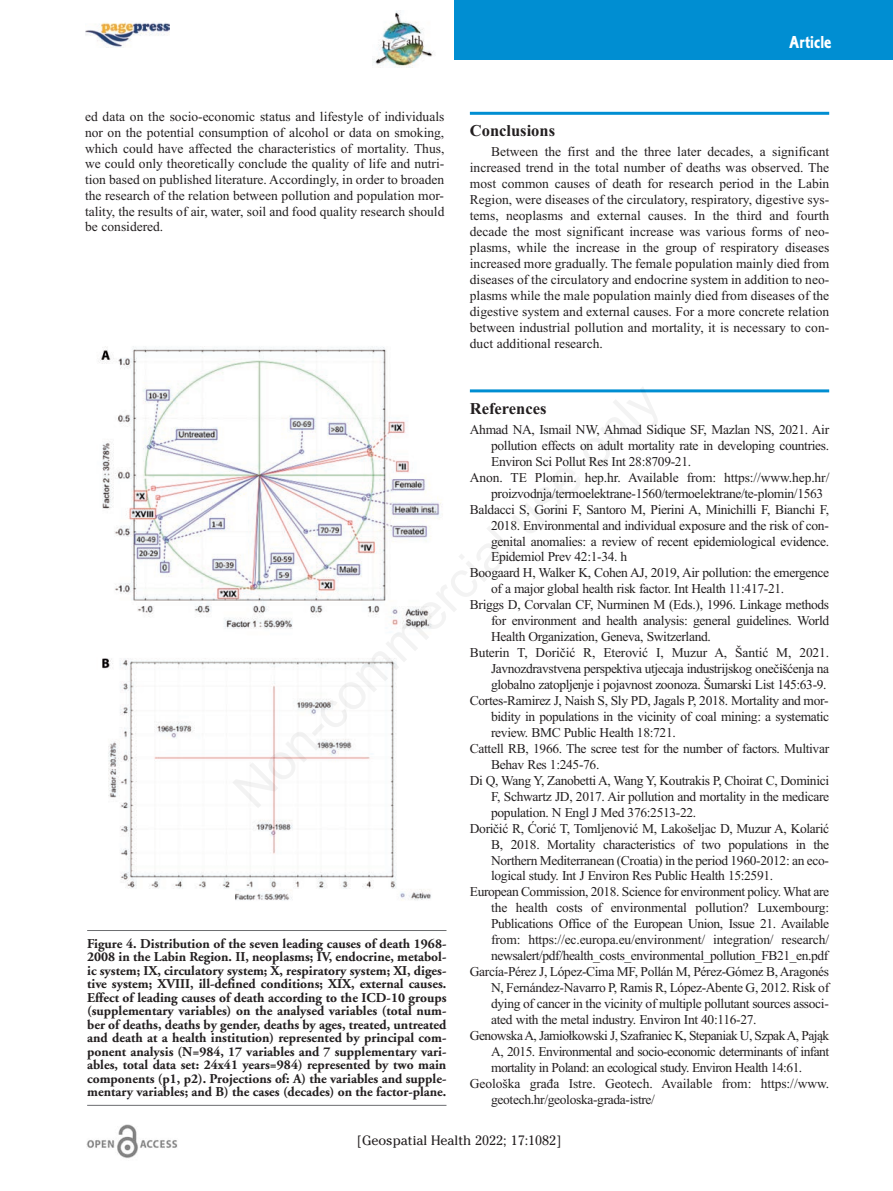
<style>
.page{position:relative;width:893px;height:1191px;background:#fff}
.page>*{position:absolute;margin:0;border:0;box-sizing:border-box;transform-origin:0 0}
.t1{font:18px "Corinthian Bold Condensed Plain";color:#fff}
.t2{font:700 16.5px "Times New Roman";color:#231f20}
.t3{font:13.5px/15.9px "Times New Roman";letter-spacing:-.025em;color:#231f20;text-align:justify}
.t4{font:700 13.5px/13.5px "Adobe Garamond";color:#231f20;text-align:justify}
.t5{font:13.5px "Times New Roman";letter-spacing:-.005em;color:#231f20}
.t6{font:13.5px "Cheltenham";color:#231f20}
</style>
<div class="page">
<div style="left:454px;top:0;width:439px;height:60px;background:#008ed2"></div>
<img style="left:373px;top:11px;width:60px;height:57px">
<hr style="left:470px;top:112px;width:359px;height:3px;background:#008ed2">
<hr style="left:470px;top:389px;width:359px;height:3px;background:#008ed2">
<img style="left:86px;top:1124px;width:92px;height:35px">
<img style="left:85px;top:22px;width:84px;height:25px">
<img style="left:99px;top:346px;width:342px;height:555px">
<hr style="left:87px;top:930px;width:359px;height:1px;background:#6c6d70">
<hr style="left:87px;top:1105px;width:359px;height:1px;background:#6c6d70">
<p class="t3" style="left:85px;top:109px;width:361px">ed data on the socio-economic status and lifestyle of individuals nor on the potential consumption of alcohol or data on smoking, which could have affected the characteristics of mortality. Thus, we could only theoretically conclude the quality of life and nutri&shy;tion based on published literature. Accordingly, in order to broaden the research of the relation between pollution and population mor&shy;tality, the results of air, water, soil and food quality research should be considered.</p>
<h1 class="t1" style="left:789px;top:36px;width:44px">Article</h1>
<p class="t2" style="left:470px;top:121px;width:87px">Conclusions</p>
<p class="t3" style="left:470px;top:144px;width:361px;text-indent:21px">Between the first and the three later decades, a significant increased trend in the total number of deaths was observed. The most common causes of death for research period in the Labin Region, were diseases of the circulatory, respiratory, digestive sys&shy;tems, neoplasms and external causes. In the third and fourth decade the most significant increase was various forms of neo&shy;plasms, while the increase in the group of respiratory diseases increased more gradually. The female population mainly died from diseases of the circulatory and endocrine system in addition to neo&shy;plasms while the male population mainly died from diseases of the digestive system and external causes. For a more concrete relation between industrial pollution and mortality, it is necessary to con&shy;duct additional research.</p>
<p class="t2" style="left:470px;top:398px;width:78px">References</p>
<p class="t3" style="left:470px;top:421px;width:361px">Ahmad NA, Ismail NW, Ahmad Sidique SF, Mazlan NS, 2021. Air</p>
<p class="t3" style="left:491px;top:437px;width:340px">pollution effects on adult mortality rate in developing countries.</p>
<p class="t3" style="left:491px;top:453px;width:201px">Environ Sci Pollut Res Int 28:8709-21.</p>
<p class="t3" style="left:470px;top:469px;width:361px">Anon. TE Plomin. hep.hr. Available from: https://www.hep.hr/</p>
<p class="t3" style="left:491px;top:485px;width:334px">proizvodnja/termoelektrane-1560/termoelektrane/te-plomin/1563</p>
<p class="t3" style="left:470px;top:501px;width:361px">Baldacci S, Gorini F, Santoro M, Pierini A, Minichilli F, Bianchi F,</p>
<p class="t3" style="left:491px;top:517px;width:339px">2018. Environmental and individual exposure and the risk of con-</p>
<p class="t3" style="left:491px;top:533px;width:340px">genital anomalies: a review of recent epidemiological evidence.</p>
<p class="t3" style="left:491px;top:549px;width:138px">Epidemiol Prev 42:1-34. h</p>
<p class="t3" style="left:470px;top:565px;width:361px">Boogaard H, Walker K, Cohen AJ, 2019, Air pollution: the emergence</p>
<p class="t3" style="left:491px;top:581px;width:295px">of a major global health risk factor. Int Health 11:417-21.</p>
<p class="t3" style="left:470px;top:596px;width:361px">Briggs D, Corvalan CF, Nurminen M (Eds.), 1996. Linkage methods</p>
<p class="t3" style="left:491px;top:612px;width:340px">for environment and health analysis: general guidelines. World</p>
<p class="t3" style="left:491px;top:628px;width:221px">Health Organization, Geneva, Switzerland.</p>
<p class="t3" style="left:470px;top:644px;width:361px">Buterin T, Doričić R, Eterović I, Muzur A, Šantić M, 2021.</p>
<p class="t3" style="left:491px;top:660px;width:340px">Javnozdravstvena perspektiva utjecaja industrijskog onečišćenja na</p>
<p class="t3" style="left:491px;top:676px;width:337px">globalno zatopljenje i pojavnost zoonoza. Šumarski List 145:63-9.</p>
<p class="t3" style="left:470px;top:692px;width:360px">Cortes-Ramirez J, Naish S, Sly PD, Jagals P, 2018. Mortality and mor-</p>
<p class="t3" style="left:491px;top:708px;width:340px">bidity in populations in the vicinity of coal mining: a systematic</p>
<p class="t3" style="left:491px;top:724px;width:186px">review. BMC Public Health 18:721.</p>
<p class="t3" style="left:470px;top:740px;width:361px">Cattell RB, 1966. The scree test for the number of factors. Multivar</p>
<p class="t3" style="left:491px;top:756px;width:110px">Behav Res 1:245-76.</p>
<p class="t3" style="left:470px;top:772px;width:361px">Di Q, Wang Y, Zanobetti A, Wang Y, Koutrakis P, Choirat C, Dominici</p>
<p class="t3" style="left:491px;top:788px;width:340px">F, Schwartz JD, 2017. Air pollution and mortality in the medicare</p>
<p class="t3" style="left:491px;top:804px;width:207px">population. N Engl J Med 376:2513-22.</p>
<p class="t3" style="left:470px;top:820px;width:361px">Doričić R, Ćorić T, Tomljenović M, Lakošeljac D, Muzur A, Kolarić</p>
<p class="t3" style="left:491px;top:836px;width:340px">B, 2018. Mortality characteristics of two populations in the</p>
<p class="t3" style="left:491px;top:852px;width:339px">Northern Mediterranean (Croatia) in the period 1960-2012: an eco-</p>
<p class="t3" style="left:491px;top:868px;width:284px">logical study. Int J Environ Res Public Health 15:2591.</p>
<p class="t3" style="left:470px;top:883px;width:361px">European Commission, 2018. Science for environment policy. What are</p>
<p class="t3" style="left:491px;top:899px;width:340px">the health costs of environmental pollution? Luxembourg:</p>
<p class="t3" style="left:491px;top:915px;width:340px">Publications Office of the European Union, Issue 21. Available</p>
<p class="t3" style="left:491px;top:931px;width:339px">from: https://ec.europa.eu/environment/ integration/ research/</p>
<p class="t3" style="left:491px;top:947px;width:339px">newsalert/pdf/health_costs_environmental_pollution_FB21_en.pdf</p>
<p class="t3" style="left:470px;top:963px;width:361px">García-Pérez J, López-Cima MF, Pollán M, Pérez-Gómez B, Aragonés</p>
<p class="t3" style="left:491px;top:979px;width:340px">N, Fernández-Navarro P, Ramis R, López-Abente G, 2012. Risk of</p>
<p class="t3" style="left:491px;top:995px;width:339px">dying of cancer in the vicinity of multiple pollutant sources associ-</p>
<p class="t3" style="left:491px;top:1011px;width:267px">ated with the metal industry. Environ Int 40:116-27.</p>
<p class="t3" style="left:470px;top:1027px;width:361px">Genowska A, Jamiołkowski J, Szafraniec K, Stepaniak U, Szpak A, Pająk</p>
<p class="t3" style="left:491px;top:1043px;width:340px">A, 2015. Environmental and socio-economic determinants of infant</p>
<p class="t3" style="left:491px;top:1059px;width:313px">mortality in Poland: an ecological study. Environ Health 14:61.</p>
<p class="t5" style="left:470px;top:1075px;width:361px">Geološka građa Istre. Geotech. Available from: https://www.</p>
<p class="t3" style="left:491px;top:1091px;width:165px">geotech.hr/geoloska-grada-istre/</p>
<p class="t4" style="left:87px;top:938px;width:361px">Figure 4. Distribution of the seven leading causes of death 1968- 2008 in the Labin Region. II, neoplasms; IV, endocrine, metabol&shy;ic system; IX, circulatory system; X, respiratory system; XI, diges&shy;tive system; XVIII, ill-defined conditions; XIX, external causes.<br>Effect of leading causes of death according to the ICD-10 groups (supplementary variables) on the analysed variables (total num&shy;ber of deaths, deaths by gender, deaths by ages, treated, untreated and death at a health institution) represented by principal com&shy;ponent analysis (N=984, 17 variables and 7 supplementary vari&shy;ables, total data set: 24x41 years=984) represented by two main components (p1, p2). Projections of: A) the variables and supple&shy;mentary variables; and B) the cases (decades) on the factor-plane.</p>
<p class="t6" style="left:357px;top:1132px;width:206px">[Geospatial Health 2022; 17:1082]</p>
</div>
